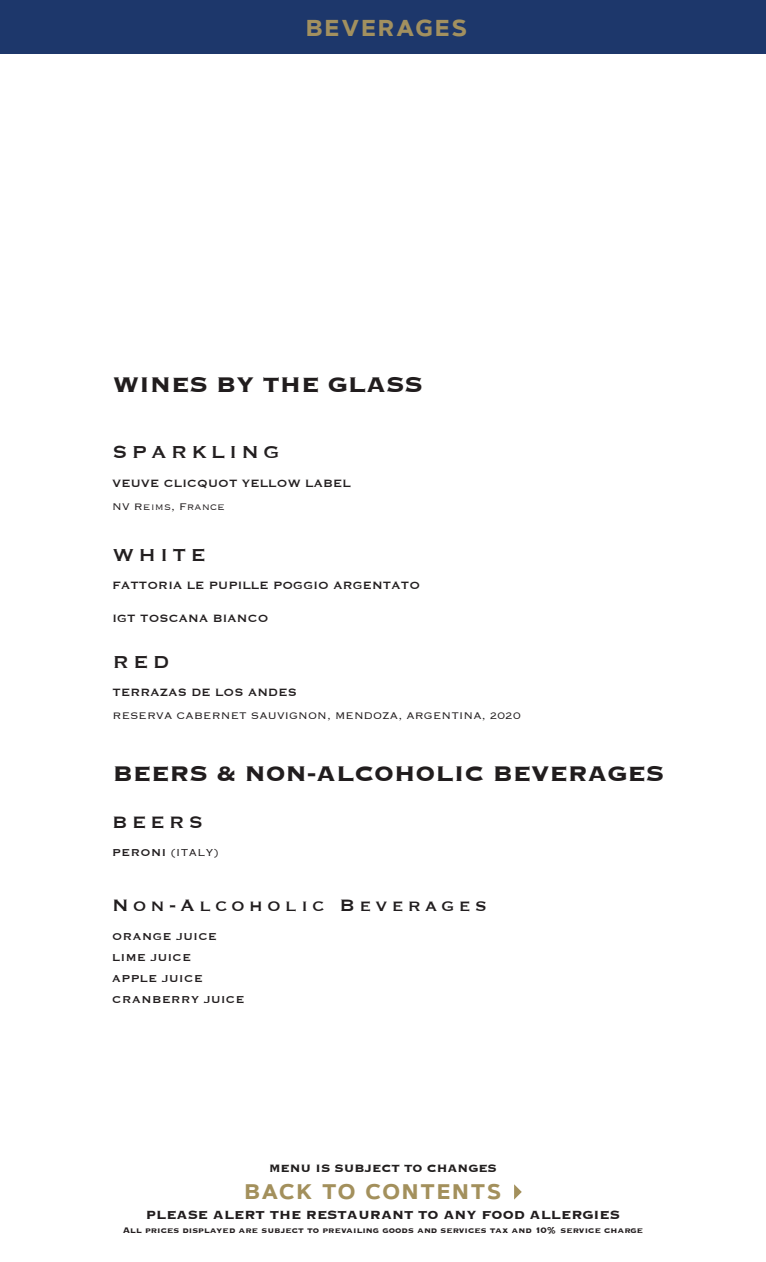
<style>
.page{position:relative;width:766px;height:1262px;background:#fff}
.page>*{position:absolute;margin:0;border:0;box-sizing:border-box;transform-origin:0 0}
.t1{font:700 27.5px "Copperplate";color:#211d1e}
.t2{font:700 23px "Artegra Sans";letter-spacing:.1em;color:#a2905f}
.t3{font:22.5px "Copperplate";letter-spacing:.2em;color:#231f20}
.t4{font:21.38px "Copperplate";letter-spacing:.2em;color:#211d1e}
.t5{font:700 21.12px "Artegra Sans";letter-spacing:.1em;color:#a3905c}
.t6{font:700 15.38px "Copperplate";color:#211d1e}
.t7{font:700 13.88px "Copperplate";color:#211e1e}
.t8{font:13.75px "Copperplate";letter-spacing:.01em;color:#231f20}
.t9{font:13px/21.1px "Copperplate";letter-spacing:.04em;color:#211d1e}
.t10{font:300 13px "Copperplate";letter-spacing:.04em;color:#211d1e}
.t11{font:300 12.5px "Copperplate";letter-spacing:.01em;color:#231f20}
.t12{font:700 10.5px "Copperplate";color:#221d1e}
.s1{font-weight:400}
</style>
<div class="page">
<div style="left:0;top:0;width:765px;height:53px;background:#1d376b"></div>
<svg style="left:514px;top:1184px;width:7px;height:15px"></svg>
<h2 class="t2" style="left:306px;top:11px;width:162px">BEVERAGES</h2>
<h1 class="t1" style="left:113px;top:366px;width:311px">WINES BY THE GLASS</h1>
<h3 class="t3" style="left:112px;top:437px;width:169px">SPARKLING</h3>
<p class="t8" style="left:112px;top:474px;width:240px">VEUVE CLICQUOT YELLOW LABEL</p>
<p class="t11" style="left:112px;top:499px;width:114px">NV Reims, France</p>
<h3 class="t3" style="left:113px;top:540px;width:94px">WHITE</h3>
<p class="t8" style="left:112px;top:576px;width:309px">FATTORIA LE PUPILLE POGGIO ARGENTATO</p>
<p class="t8" style="left:112px;top:609px;width:157px">IGT TOSCANA BIANCO</p>
<h3 class="t3" style="left:113px;top:647px;width:58px">RED</h3>
<p class="t8" style="left:112px;top:683px;width:186px">TERRAZAS DE LOS ANDES</p>
<p class="t11" style="left:112px;top:708px;width:409px">RESERVA CABERNET SAUVIGNON, MENDOZA, ARGENTINA, 2020</p>
<h1 class="t1" style="left:113px;top:755px;width:552px">BEERS &amp; NON-ALCOHOLIC BEVERAGES</h1>
<h3 class="t4" style="left:112px;top:808px;width:92px">BEERS</h3>
<p class="t10" style="left:112px;top:843px;width:108px"><span class="s1">PERONI</span> (ITALY)</p>
<h3 class="t4" style="left:112px;top:891px;width:376px">Non-Alcoholic Beverages</h3>
<p class="t9" style="left:112px;top:924px;width:134px">ORANGE JUICE<br>LIME JUICE<br>APPLE JUICE<br>CRANBERRY JUICE</p>
<p class="t7" style="left:269px;top:1159px;width:229px">MENU IS SUBJECT TO CHANGES</p>
<h3 class="t5" style="left:245px;top:1176px;width:258px">BACK TO CONTENTS</h3>
<p class="t6" style="left:146px;top:1205px;width:475px">PLEASE ALERT THE RESTAURANT TO ANY FOOD ALLERGIES</p>
<p class="t12" style="left:123px;top:1223px;width:522px">All prices displayed are subject to prevailing goods and services tax and 10% service charge</p>
</div>
